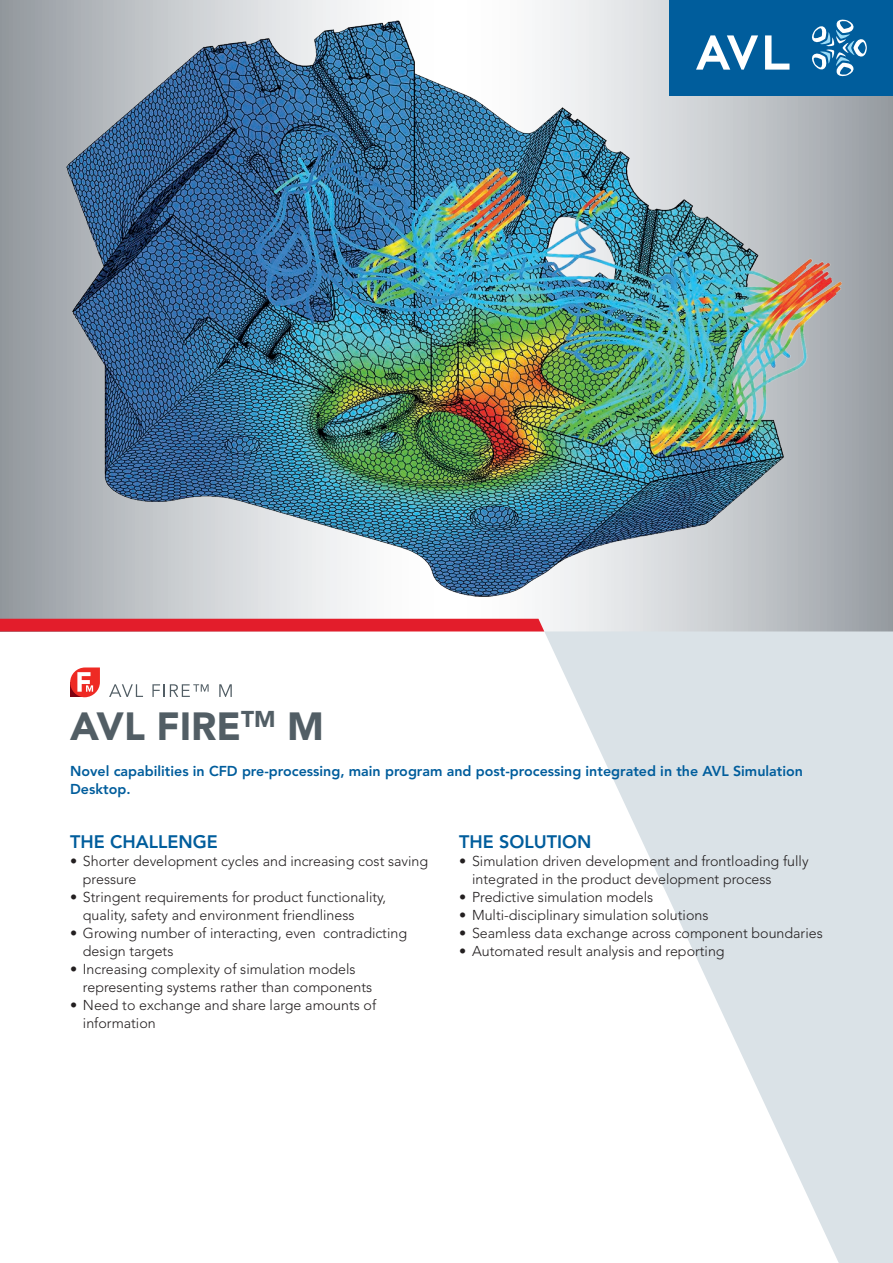
<style>
.page{position:relative;width:893px;height:1263px;background:#fff}
.page>*{position:absolute;margin:0;border:0;box-sizing:border-box;transform-origin:0 0}
.AVL_Continous_Text{font:900 39px "Avenir LT Pro";color:#525e65}
.AVL_Continous_Text-2{font:800 18px "Avenir LT Std";color:#005d9c}
.t1{font:300 14.25px/18px "Avenir LT Std";color:#231f20}
.t2{font:800 14.25px/18px "Avenir LT Std";color:#005d9c}
</style>
<div class="page">
<div style="left:0;top:0;width:893px;height:631px;background:#9ba1a6"></div>
<img style="left:56px;top:0;width:789px;height:625px">
<svg style="left:544px;top:631px;width:349px;height:632px;fill:#dae2e7"></svg>
<div style="left:670px;top:0;width:223px;height:96px;background:#005d9c"></div>
<svg style="left:812px;top:19px;width:55px;height:58px"></svg>
<svg style="left:696px;top:35px;width:93px;height:35px"></svg>
<div style="left:0;top:619px;width:544px;height:12px;background:#e31d2b"></div>
<svg style="left:109px;top:684px;width:34px;height:13px"></svg>
<svg style="left:152px;top:684px;width:57px;height:13px"></svg>
<svg style="left:219px;top:684px;width:13px;height:13px"></svg>
<svg style="left:70px;top:667px;width:30px;height:30px"></svg>
<p class="AVL_Continous_Text" style="left:70px;top:702px;width:255px">AVL FIRE<sup>TM</sup> M</p>
<p class="t2" style="left:70px;top:762px;width:734px">Novel capabilities in CFD pre-processing, main program and post-processing integrated in the AVL Simulation<br>Desktop.</p>
<p class="AVL_Continous_Text-2" style="left:70px;top:831px;width:149px">THE CHALLENGE</p>
<p class="t1" style="left:83px;top:852px;width:347px;text-indent:-13px">• Shorter development cycles and increasing cost saving pressure</p>
<p class="t1" style="left:83px;top:888px;width:305px;text-indent:-13px">• Stringent requirements for product functionality, quality, safety and environment friendliness</p>
<p class="t1" style="left:83px;top:924px;width:326px;text-indent:-13px">• Growing number of interacting, even contradicting design targets</p>
<p class="t1" style="left:83px;top:960px;width:291px;text-indent:-13px">• Increasing complexity of simulation models representing systems rather than components</p>
<p class="t1" style="left:83px;top:996px;width:295px;text-indent:-13px">• Need to exchange and share large amounts of information</p>
<p class="AVL_Continous_Text-2" style="left:459px;top:831px;width:134px">THE SOLUTION</p>
<p class="t1" style="left:472px;top:852px;width:338px;text-indent:-13px">• Simulation driven development and frontloading fully integrated in the product development process</p>
<p class="t1" style="left:459px;top:888px;width:196px">• Predictive simulation models</p>
<p class="t1" style="left:459px;top:906px;width:251px">• Multi-disciplinary simulation solutions</p>
<p class="t1" style="left:459px;top:924px;width:365px">• Seamless data exchange across component boundaries</p>
<p class="t1" style="left:459px;top:942px;width:267px">• Automated result analysis and reporting</p>
</div>
